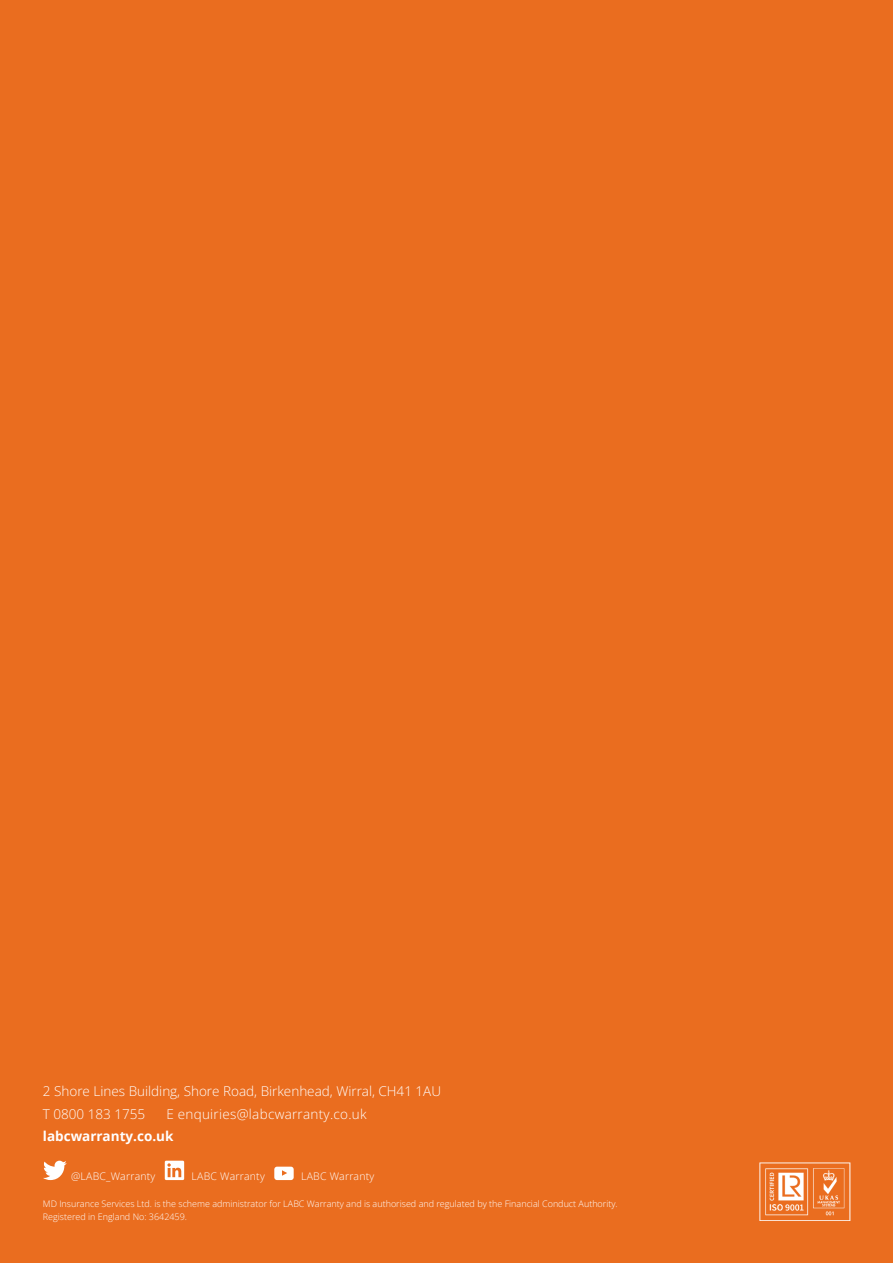
<style>
.page{position:relative;width:893px;height:1263px;background:#ea6d1f}
.page>*{position:absolute;margin:0;border:0;box-sizing:border-box;transform-origin:0 0}
.t1{font:300 13.5px/22.5px "Open Sans";color:#fff}
.t2{font:300 13.5px "Open Sans";letter-spacing:.02em;color:#fff}
.t3{font:700 13.5px "Open Sans";color:#fff}
.t4{font:300 10.5px "Open Sans";letter-spacing:.02em;color:#fff}
.t5{font:300 9px/13.5px "Open Sans";color:#fff}
</style>
<div class="page">
<svg style="left:165px;top:1161px;width:19px;height:19px"></svg>
<svg style="left:43px;top:1161px;width:24px;height:19px"></svg>
<svg style="left:274px;top:1167px;width:20px;height:13px"></svg>
<img style="left:759px;top:1162px;width:91px;height:58px">
<h1 class="t1" style="left:43px;top:1080px;width:400px">2 Shore Lines Building, Shore Road, Birkenhead, Wirral, CH41 1AU<br>T 0800 183 1755</h1>
<h1 class="t2" style="left:166px;top:1105px;width:202px">E enquiries@labcwarranty.co.uk</h1>
<h1 class="t3" style="left:43px;top:1127px;width:132px">labcwarranty.co.uk</h1>
<p class="t4" style="left:71px;top:1169px;width:86px">@LABC_Warranty</p>
<p class="t4" style="left:192px;top:1169px;width:75px">LABC Warranty</p>
<p class="t4" style="left:301px;top:1169px;width:75px">LABC Warranty</p>
<p class="t5" style="left:43px;top:1197px;width:576px">MD Insurance Services Ltd. is the scheme administrator for LABC Warranty and is authorised and regulated by the Financial Conduct Authority.<br>Registered in England No: 3642459.</p>
</div>
